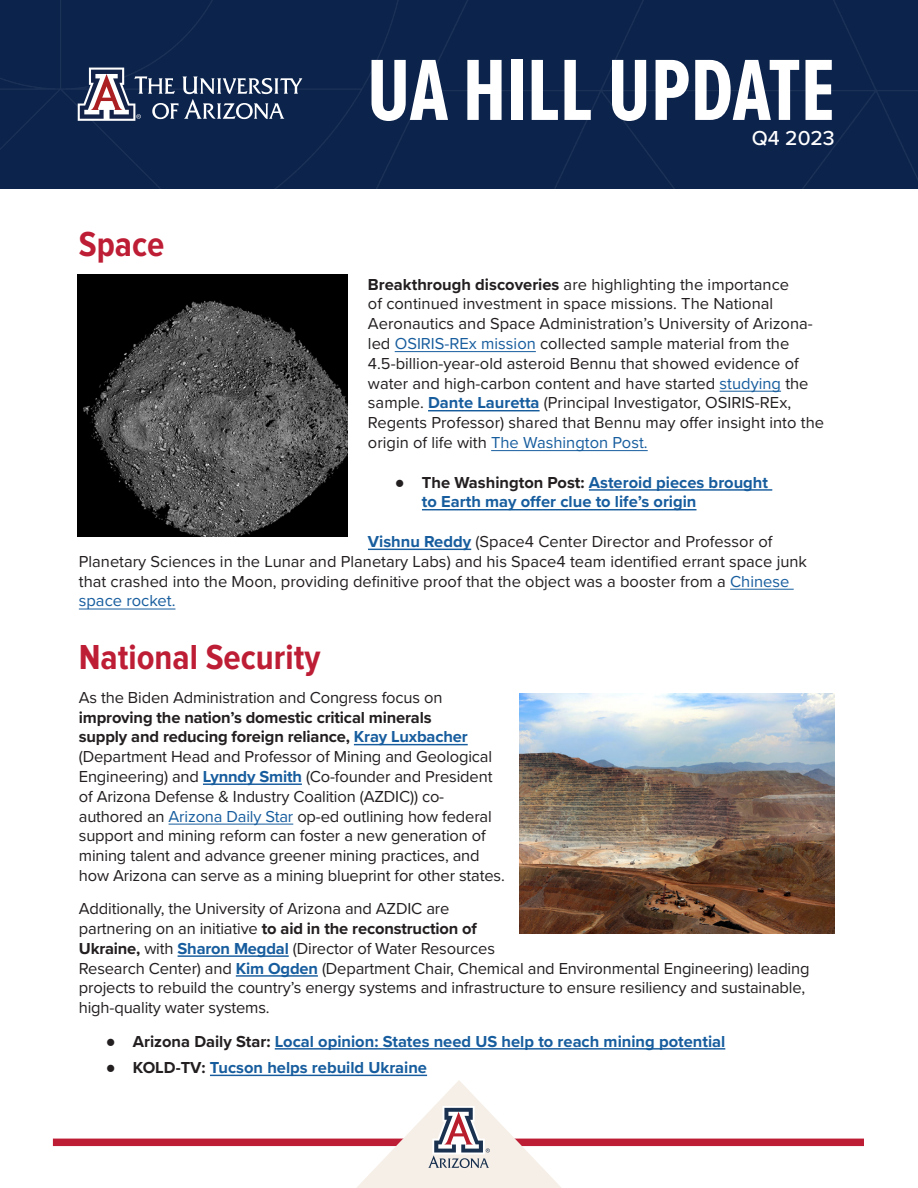
<style>
.page{position:relative;width:918px;height:1188px;background:#fff}
.page>*{position:absolute;margin:0;border:0;box-sizing:border-box;transform-origin:0 0}
.t1{font:700 90px "Proxima Nova Ex Cn";color:#fff}
.Body{font:700 36px "Proxima Nova Cond";color:#be1e35}
.t2{font:500 21px "Proxima Nova";color:#fff}
.Body-2{font:16.5px/19.8px "Proxima Nova";letter-spacing:-.01em;color:#231f20}
.t3{font:700 16.5px/19.8px "Proxima Nova";color:#175d9e}
.s1{font-weight:700}
.s2{color:#175d9e}
.s3{font-weight:700;color:#175d9e}
.s4{font-family:"Tahoma";font-weight:400;color:#231f20}
.s5{color:#231f20}
</style>
<div class="page">
<div style="left:53px;top:1139px;width:811px;height:7px;background:#be1e35"></div>
<svg style="left:356px;top:1080px;width:206px;height:108px"></svg>
<div style="left:0;top:0;width:321px;height:189px;background:#0c234b"></div>
<div style="left:321px;top:0;width:597px;height:189px;background:#0c234b"></div>
<hr style="left:395px;top:351px;width:141px;height:1px;background:#175d9e">
<hr style="left:720px;top:391px;width:61px;height:1px;background:#175d9e">
<hr style="left:428px;top:410px;width:112px;height:1px;background:#175d9e">
<hr style="left:491px;top:450px;width:157px;height:1px;background:#175d9e">
<hr style="left:589px;top:489px;width:183px;height:2px;background:#175d9e">
<hr style="left:422px;top:509px;width:275px;height:1px;background:#175d9e">
<hr style="left:368px;top:549px;width:103px;height:1px;background:#175d9e">
<hr style="left:730px;top:589px;width:64px;height:1px;background:#175d9e">
<hr style="left:79px;top:609px;width:96px;height:1px;background:#175d9e">
<hr style="left:354px;top:744px;width:114px;height:1px;background:#175d9e">
<hr style="left:203px;top:784px;width:99px;height:1px;background:#175d9e">
<hr style="left:169px;top:824px;width:124px;height:1px;background:#175d9e">
<hr style="left:178px;top:955px;width:111px;height:2px;background:#175d9e">
<hr style="left:236px;top:975px;width:82px;height:2px;background:#175d9e">
<hr style="left:275px;top:1048px;width:450px;height:2px;background:#175d9e">
<hr style="left:210px;top:1075px;width:217px;height:1px;background:#175d9e">
<svg style="left:78px;top:68px;width:224px;height:53px"></svg>
<img style="left:78px;top:275px;width:270px;height:261px">
<img style="left:519px;top:693px;width:316px;height:241px">
<p class="Body" style="left:79px;top:224px;width:87px">Space</p>
<p class="t1" style="left:367px;top:40px;width:470px">UA HILL UPDATE</p>
<p class="t2" style="left:752px;top:122px;width:85px">Q4 2023</p>
<p class="Body-2" style="left:368px;top:273px;width:458px"><span class="s1">Breakthrough discoveries</span> are highlighting the importance<br>of continued investment in space missions. The National Aeronautics and Space Administration’s University of Arizona&shy;led <span class="s2">OSIRIS-REx mission</span> collected sample material from the 4.5-billion-year-old asteroid Bennu that showed evidence of water and high-carbon content and have started <span class="s2">studying</span> the sample. <span class="s3">Dante Lauretta</span> (Principal Investigator, OSIRIS-REx, Regents Professor) shared that Bennu may offer insight into the origin of life with <span class="s2">The Washington Post.</span></p>
<p class="t3" style="left:422px;top:472px;width:348px;text-indent:-27px"><span class="s4">●</span> <span class="s5">The Washington Post:</span> Asteroid pieces brought to Earth may offer clue to life’s origin</p>
<p class="Body-2" style="left:79px;top:531px;width:730px;text-indent:289px"><span class="s3">Vishnu Reddy</span> (Space4 Center Director and Professor of Planetary Sciences in the Lunar and Planetary Labs) and his Space4 team identified errant space junk that crashed into the Moon, providing definitive proof that the object was a booster from a <span class="s2">Chinese space rocket.</span></p>
<p class="Body" style="left:79px;top:637px;width:243px">National Security</p>
<p class="Body-2" style="left:79px;top:687px;width:428px">As the Biden Administration and Congress focus on <span class="s1">improving the nation’s domestic critical minerals<br>supply and reducing foreign reliance,</span> <span class="s3">Kray Luxbacher </span>(Department Head and Professor of Mining and Geological Engineering) and <span class="s3">Lynndy Smith</span> (Co-founder and President of Arizona Defense &amp; Industry Coalition (AZDIC)) co&shy;authored an <span class="s2">Arizona Daily Star</span> op-ed outlining how federal support and mining reform can foster a new generation of mining talent and advance greener mining practices, and how Arizona can serve as a mining blueprint for other states.</p>
<p class="Body-2" style="left:79px;top:898px;width:732px">Additionally, the University of Arizona and AZDIC are<br>partnering on an initiative <span class="s1">to aid in the reconstruction of<br>Ukraine,</span> with <span class="s3">Sharon Megdal</span> (Director of Water Resources<br>Research Center) and <span class="s3">Kim Ogden</span> (Department Chair, Chemical and Environmental Engineering) leading projects to rebuild the country’s energy systems and infrastructure to ensure resiliency and sustainable, high-quality water systems.</p>
<p class="t3" style="left:106px;top:1031px;width:621px"><span class="s4">●</span> <span class="s5">Arizona Daily Star:</span> Local opinion: States need US help to reach mining potential</p>
<p class="t3" style="left:106px;top:1057px;width:323px"><span class="s4">●</span> <span class="s5">KOLD-TV:</span> Tucson helps rebuild Ukraine</p>
</div>
